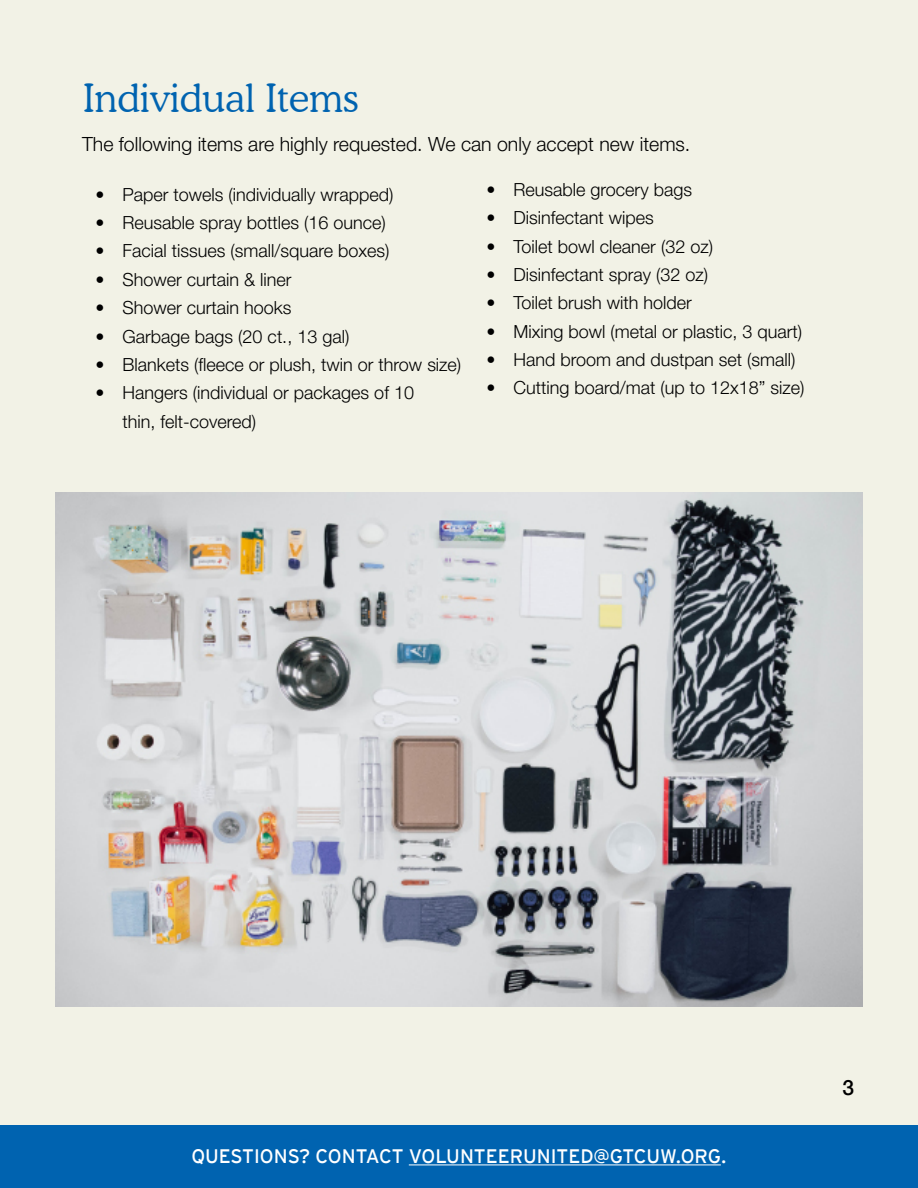
<style>
.page{position:relative;width:918px;height:1188px;background:#fff}
.page>*{position:absolute;margin:0;border:0;box-sizing:border-box;transform-origin:0 0}
.t1{font:300 39px "Cooper BT";color:#0063b0}
.t2{font:500 21px "Helvetica Neue LT Pro";color:#000}
.t3{font:300 19.5px "Helvetica Neue LT Pro";color:#000}
.t4{font:19.5px "Interstate Mono";color:#fff}
.t5{font:300 18px/28.3px "Helvetica Neue LT Pro";color:#000}
</style>
<div class="page">
<div style="left:1px;top:0;width:917px;height:1187px;background:#f2f2e6"></div>
<div style="left:0;top:1125px;width:918px;height:63px;background:#0063b0"></div>
<hr style="left:409px;top:1165px;width:312px;height:1px;background:#fff">
<img style="left:56px;top:493px;width:807px;height:513px">
<h1 class="t1" style="left:83px;top:74px;width:276px">Individual Items</h1>
<p class="t3" style="left:82px;top:132px;width:610px">The following items are highly requested. We can only accept new items.</p>
<p class="t5" style="left:96px;top:180px;width:300px">• Paper towels (individually wrapped)</p>
<p class="t5" style="left:96px;top:208px;width:292px">• Reusable spray bottles (16 ounce)</p>
<p class="t5" style="left:96px;top:237px;width:296px">• Facial tissues (small/square boxes)</p>
<p class="t5" style="left:96px;top:265px;width:198px">• Shower curtain &amp; liner</p>
<p class="t5" style="left:96px;top:293px;width:198px">• Shower curtain hooks</p>
<p class="t5" style="left:96px;top:322px;width:255px">• Garbage bags (20 ct., 13 gal)</p>
<p class="t5" style="left:96px;top:350px;width:367px">• Blankets (fleece or plush, twin or throw size)</p>
<p class="t5" style="left:123px;top:378px;width:293px;text-indent:-27px">• Hangers (individual or packages of 10 thin, felt-covered)</p>
<p class="t5" style="left:487px;top:175px;width:207px">• Reusable grocery bags</p>
<p class="t5" style="left:487px;top:203px;width:169px">• Disinfectant wipes</p>
<p class="t5" style="left:487px;top:232px;width:228px">• Toilet bowl cleaner (32 oz)</p>
<p class="t5" style="left:487px;top:260px;width:223px">• Disinfectant spray (32 oz)</p>
<p class="t5" style="left:487px;top:288px;width:207px">• Toilet brush with holder</p>
<p class="t5" style="left:487px;top:317px;width:317px">• Mixing bowl (metal or plastic, 3 quart)</p>
<p class="t5" style="left:487px;top:345px;width:311px">• Hand broom and dustpan set (small)</p>
<p class="t5" style="left:487px;top:373px;width:320px">• Cutting board/mat (up to 12x18” size)</p>
<p class="t4" style="left:191px;top:1145px;width:537px">QUESTIONS? CONTACT VOLUNTEERUNITED@GTCUW.ORG.</p>
<p class="t2" style="left:842px;top:1075px;width:13px">3</p>
</div>
